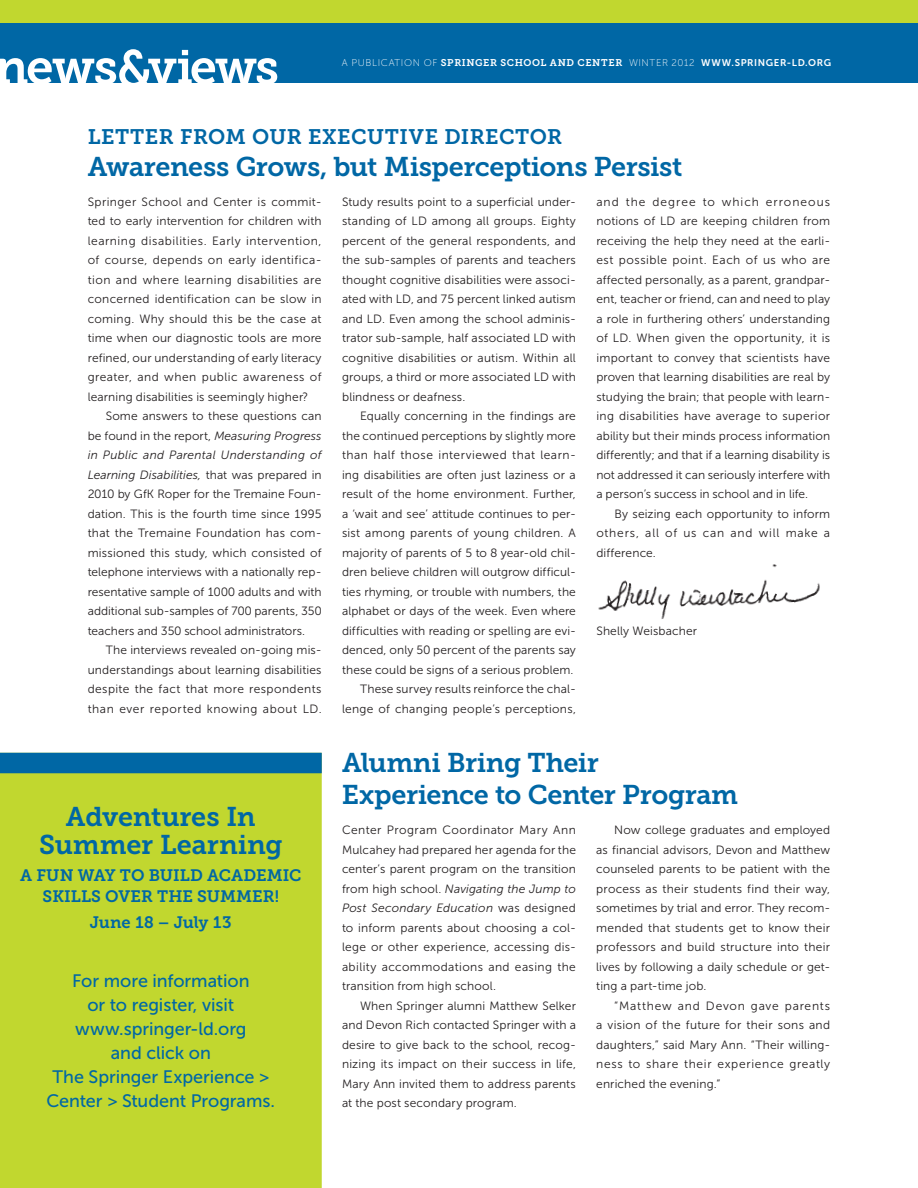
<style>
.page{position:relative;width:918px;height:1188px;background:#fff}
.page>*{position:absolute;margin:0;border:0;box-sizing:border-box;transform-origin:0 0}
.t1{font:27px/31.5px "Museo Slab 700";letter-spacing:-.015em;color:#0067a5}
.t2{font:21px "Museo Slab 700";color:#0067a5}
.t3{font:18px/24px "Museo Sans 500";letter-spacing:-.005em;color:#0067a5;text-align:center}
.t4{font:16.5px/21px "Museo Slab 700";letter-spacing:-.01em;color:#0067a5;text-align:center}
.t5{font:12px/19.5px "Museo Sans 300";letter-spacing:.01em;color:#231f20;text-align:justify}
.t6{font:9.75px "Museo Sans 100";letter-spacing:.065em;color:#fff}
.s1{font-family:"Museo Slab 700"}
.s2{font-family:"Museo Sans 700"}
.s3{font-style:italic}
</style>
<div class="page">
<div style="left:0;top:0;width:918px;height:82px;background:#0067a5"></div>
<div style="left:0;top:0;width:918px;height:23px;background:#c1d72f"></div>
<svg style="left:0;top:49px;width:277px;height:34px"></svg>
<img style="left:598px;top:564px;width:222px;height:55px">
<div style="left:0;top:773px;width:322px;height:415px;background:#c1d72f"></div>
<div style="left:0;top:753px;width:322px;height:20px;background:#0067a5"></div>
<p class="t6" style="left:342px;top:57px;width:491px">A PUBLICATION OF <span class="s1">SPRINGER SCHOOL AND CENTER</span> WINTER 2012 <span class="s2">WWW.SPRINGER-LD.ORG</span></p>
<h2 class="t2" style="left:88px;top:125px;width:476px">LETTER FROM OUR EXECUTIVE DIRECTOR</h2>
<h1 class="t1" style="left:88px;top:151px;width:596px">Awareness Grows, but Misperceptions Persist</h1>
<p class="t5" style="left:88px;top:192px;width:235px">Springer School and Center is commit&shy;ted to early intervention for children with learning disabilities. Early intervention, of course, depends on early identifica&shy;tion and where learning disabilities are concerned identification can be slow in coming. Why should this be the case at time when our diagnostic tools are more refined, our understanding of early literacy greater, and when public awareness of learning disabilities is seemingly higher?</p>
<p class="t5" style="left:88px;top:407px;width:235px;text-indent:18px">Some answers to these questions can be found in the report, <span class="s3">Measuring Progress in Public and Parental Understanding of Learning Disabilities,</span> that was prepared in 2010 by GfK Roper for the Tremaine Foun&shy;dation. This is the fourth time since 1995 that the Tremaine Foundation has com&shy;missioned this study, which consisted of telephone interviews with a nationally rep&shy;resentative sample of 1000 adults and with additional sub-samples of 700 parents, 350 teachers and 350 school administrators.</p>
<p class="t5" style="left:88px;top:641px;width:235px;text-indent:18px">The interviews revealed on-going mis&shy;understandings about learning disabilities despite the fact that more respondents than ever reported knowing about LD.</p>
<p class="t5" style="left:342px;top:192px;width:235px">Study results point to a superficial under&shy;standing of LD among all groups. Eighty percent of the general respondents, and the sub-samples of parents and teachers thought cognitive disabilities were associ&shy;ated with LD, and 75 percent linked autism and LD. Even among the school adminis&shy;trator sub-sample, half associated LD with cognitive disabilities or autism. Within all groups, a third or more associated LD with blindness or deafness.</p>
<p class="t5" style="left:342px;top:407px;width:235px;text-align:right">Equally concerning in the findings are the continued perceptions by slightly more than half those interviewed that learn&shy;ing disabilities are often just laziness or a result of the home environment. Further, a ‘wait and see’ attitude continues to per&shy;sist among parents of young children. A majority of parents of 5 to 8 year-old chil&shy;dren believe children will outgrow difficul&shy;ties rhyming, or trouble with numbers, the alphabet or days of the week. Even where difficulties with reading or spelling are evi&shy;denced, only 50 percent of the parents say these could be signs of a serious problem.<br>These survey results reinforce the chal&shy;lenge of changing people’s perceptions,</p>
<p class="t5" style="left:596px;top:192px;width:235px">and the degree to which erroneous notions of LD are keeping children from receiving the help they need at the earli&shy;est possible point. Each of us who are affected personally, as a parent, grandpar&shy;ent, teacher or friend, can and need to play a role in furthering others’ understanding of LD. When given the opportunity, it is important to convey that scientists have proven that learning disabilities are real by studying the brain; that people with learn&shy;ing disabilities have average to superior ability but their minds process information differently; and that if a learning disability is not addressed it can seriously interfere with a person’s success in school and in life.</p>
<p class="t5" style="left:596px;top:504px;width:235px;text-indent:18px">By seizing each opportunity to inform others, all of us can and will make a difference.</p>
<p class="t5" style="left:596px;top:621px;width:102px">Shelly Weisbacher</p>
<h1 class="t1" style="left:39px;top:803px;width:245px;line-height:28.5px;text-align:center">Adventures In<br>Summer Learning</h1>
<h3 class="t4" style="left:20px;top:865px;width:283px">A FUN WAY TO BUILD ACADEMIC<br>SKILLS OVER THE SUMMER!</h3>
<h3 class="t4" style="left:90px;top:912px;width:143px">June 18 – July 13</h3>
<h3 class="t3" style="left:47px;top:969px;width:230px">For more information<br>or to register, visit www.springer-ld.org<br>and click on<br>The Springer Experience &gt;<br>Center &gt; Student Programs.</h3>
<h1 class="t1" style="left:342px;top:748px;width:398px">Alumni Bring Their<br>Experience to Center Program</h1>
<p class="t5" style="left:342px;top:820px;width:235px">Center Program Coordinator Mary Ann Mulcahey had prepared her agenda for the center’s parent program on the transition from high school. <span class="s3">Navigating the Jump to Post Secondary Education</span> was designed to inform parents about choosing a col&shy;lege or other experience, accessing dis&shy;ability accommodations and easing the transition from high school.</p>
<p class="t5" style="left:342px;top:996px;width:235px;text-indent:18px">When Springer alumni Matthew Selker and Devon Rich contacted Springer with a desire to give back to the school, recog&shy;nizing its impact on their success in life, Mary Ann invited them to address parents at the post secondary program.</p>
<p class="t5" style="left:596px;top:820px;width:235px;text-indent:18px">Now college graduates and employed as financial advisors, Devon and Matthew counseled parents to be patient with the process as their students find their way, sometimes by trial and error. They recom&shy;mended that students get to know their professors and build structure into their lives by following a daily schedule or get&shy;ting a part-time job.</p>
<p class="t5" style="left:596px;top:996px;width:236px;text-indent:18px">“Matthew and Devon gave parents a vision of the future for their sons and daughters,” said Mary Ann. “Their willing&shy;ness to share their experience greatly enriched the evening.”</p>
</div>
